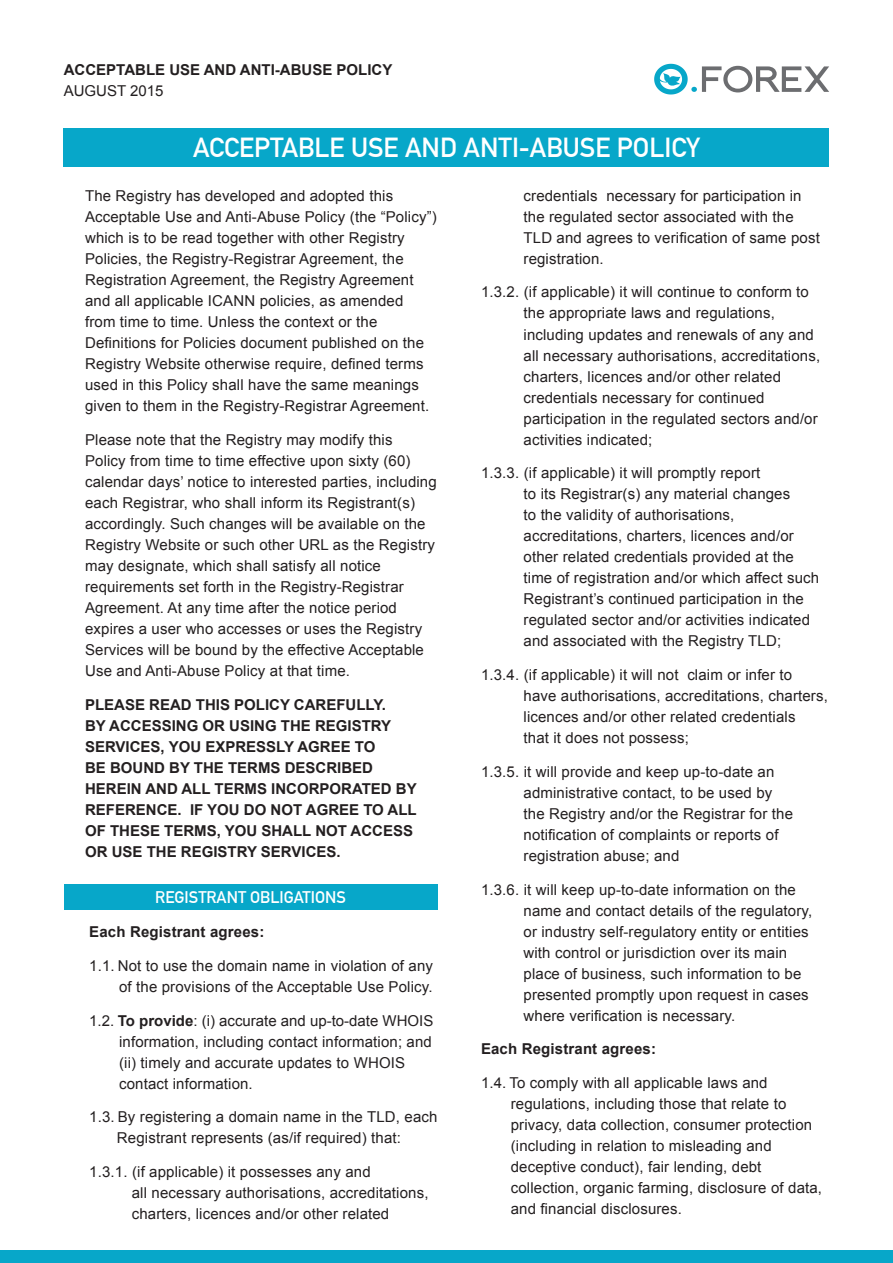
<style>
.page{position:relative;width:893px;height:1263px;background:#fff}
.page>*{position:absolute;margin:0;border:0;box-sizing:border-box;transform-origin:0 0}
.t1{font:700 27px "DIN Alternate";color:#fff}
.t2{font:700 16.5px "DIN Alternate";color:#fff}
.t3{font:15px/21px "Arial";letter-spacing:.01em;color:#231f20}
.t4{font:700 15px/21px "Arial";color:#231f20}
.s1{font-weight:700}
</style>
<div class="page">
<div style="left:0;top:1250px;width:893px;height:13px;background:#07a7c9"></div>
<div style="left:64px;top:129px;width:765px;height:38px;background:#07a7c9"></div>
<div style="left:64px;top:884px;width:373px;height:25px;background:#07a7c9"></div>
<svg style="left:654px;top:64px;width:175px;height:30px"></svg>
<p class="t4" style="left:64px;top:59px;width:330px">ACCEPTABLE USE AND ANTI-ABUSE POLICY</p>
<p class="t3" style="left:64px;top:80px;width:101px">AUGUST 2015</p>
<p class="t1" style="left:193px;top:127px;width:508px">ACCEPTABLE USE AND ANTI-ABUSE POLICY</p>
<p class="t3" style="left:85px;top:185px;width:353px">The Registry has developed and adopted this Acceptable Use and Anti-Abuse Policy (the “Policy”) which is to be read together with other Registry Policies, the Registry-Registrar Agreement, the Registration Agreement, the Registry Agreement and all applicable ICANN policies, as amended from time to time. Unless the context or the Definitions for Policies document published on the Registry Website otherwise require, defined terms used in this Policy shall have the same meanings given to them in the Registry-Registrar Agreement.</p>
<p class="t3" style="left:85px;top:429px;width:353px">Please note that the Registry may modify this Policy from time to time effective upon sixty (60) calendar days’ notice to interested parties, including each Registrar, who shall inform its Registrant(s) accordingly. Such changes will be available on the Registry Website or such other URL as the Registry may designate, which shall satisfy all notice requirements set forth in the Registry-Registrar Agreement. At any time after the notice period expires a user who accesses or uses the Registry Services will be bound by the effective Acceptable Use and Anti-Abuse Policy at that time.</p>
<p class="t4" style="left:85px;top:694px;width:333px">PLEASE READ THIS POLICY CAREFULLY.<br>BY ACCESSING OR USING THE REGISTRY SERVICES, YOU EXPRESSLY AGREE TO<br>BE BOUND BY THE TERMS DESCRIBED HEREIN AND ALL TERMS INCORPORATED BY REFERENCE. IF YOU DO NOT AGREE TO ALL OF THESE TERMS, YOU SHALL NOT ACCESS OR USE THE REGISTRY SERVICES.</p>
<p class="t2" style="left:155px;top:885px;width:192px">REGISTRANT OBLIGATIONS</p>
<p class="t4" style="left:89px;top:922px;width:177px">Each Registrant agrees:</p>
<p class="t3" style="left:89px;top:955px;width:345px">1.1. Not to use the domain name in violation of any</p>
<p class="t3" style="left:119px;top:976px;width:315px">of the provisions of the Acceptable Use Policy.</p>
<p class="t3" style="left:89px;top:1010px;width:346px">1.2. <span class="s1">To provide</span>: (i) accurate and up-to-date WHOIS</p>
<p class="t3" style="left:119px;top:1031px;width:314px">information, including contact information; and (ii) timely and accurate updates to WHOIS contact information.</p>
<p class="t3" style="left:89px;top:1107px;width:350px">1.3. By registering a domain name in the TLD, each</p>
<p class="t3" style="left:117px;top:1128px;width:286px">Registrant represents (as/if required) that:</p>
<p class="t3" style="left:89px;top:1161px;width:283px">1.3.1. (if applicable) it possesses any and</p>
<p class="t3" style="left:132px;top:1182px;width:298px">all necessary authorisations, accreditations, charters, licences and/or other related</p>
<p class="t3" style="left:523px;top:185px;width:298px">credentials necessary for participation in the regulated sector associated with the TLD and agrees to verification of same post registration.</p>
<p class="t3" style="left:481px;top:282px;width:329px">1.3.2. (if applicable) it will continue to conform to</p>
<p class="t3" style="left:523px;top:303px;width:298px">the appropriate laws and regulations, including updates and renewals of any and all necessary authorisations, accreditations, charters, licences and/or other related credentials necessary for continued participation in the regulated sectors and/or activities indicated;</p>
<p class="t3" style="left:481px;top:463px;width:281px">1.3.3. (if applicable) it will promptly report</p>
<p class="t3" style="left:523px;top:484px;width:297px">to its Registrar(s) any material changes<br>to the validity of authorisations, accreditations, charters, licences and/or other related credentials provided at the time of registration and/or which affect such Registrant’s continued participation in the regulated sector and/or activities indicated and associated with the Registry TLD;</p>
<p class="t3" style="left:481px;top:664px;width:313px">1.3.4. (if applicable) it will not claim or infer to</p>
<p class="t3" style="left:523px;top:685px;width:306px">have authorisations, accreditations, charters, licences and/or other related credentials<br>that it does not possess;</p>
<p class="t3" style="left:481px;top:761px;width:295px">1.3.5. it will provide and keep up-to-date an</p>
<p class="t3" style="left:523px;top:782px;width:271px">administrative contact, to be used by the Registry and/or the Registrar for the notification of complaints or reports of registration abuse; and</p>
<p class="t3" style="left:481px;top:879px;width:316px">1.3.6. it will keep up-to-date information on the</p>
<p class="t3" style="left:523px;top:900px;width:290px">name and contact details of the regulatory, or industry self-regulatory entity or entities with control or jurisdiction over its main place of business, such information to be presented promptly upon request in cases where verification is necessary.</p>
<p class="t4" style="left:481px;top:1039px;width:177px">Each Registrant agrees:</p>
<p class="t3" style="left:481px;top:1072px;width:288px">1.4. To comply with all applicable laws and</p>
<p class="t3" style="left:511px;top:1093px;width:313px">regulations, including those that relate to privacy, data collection, consumer protection (including in relation to misleading and deceptive conduct), fair lending, debt collection, organic farming, disclosure of data, and financial disclosures.</p>
</div>
